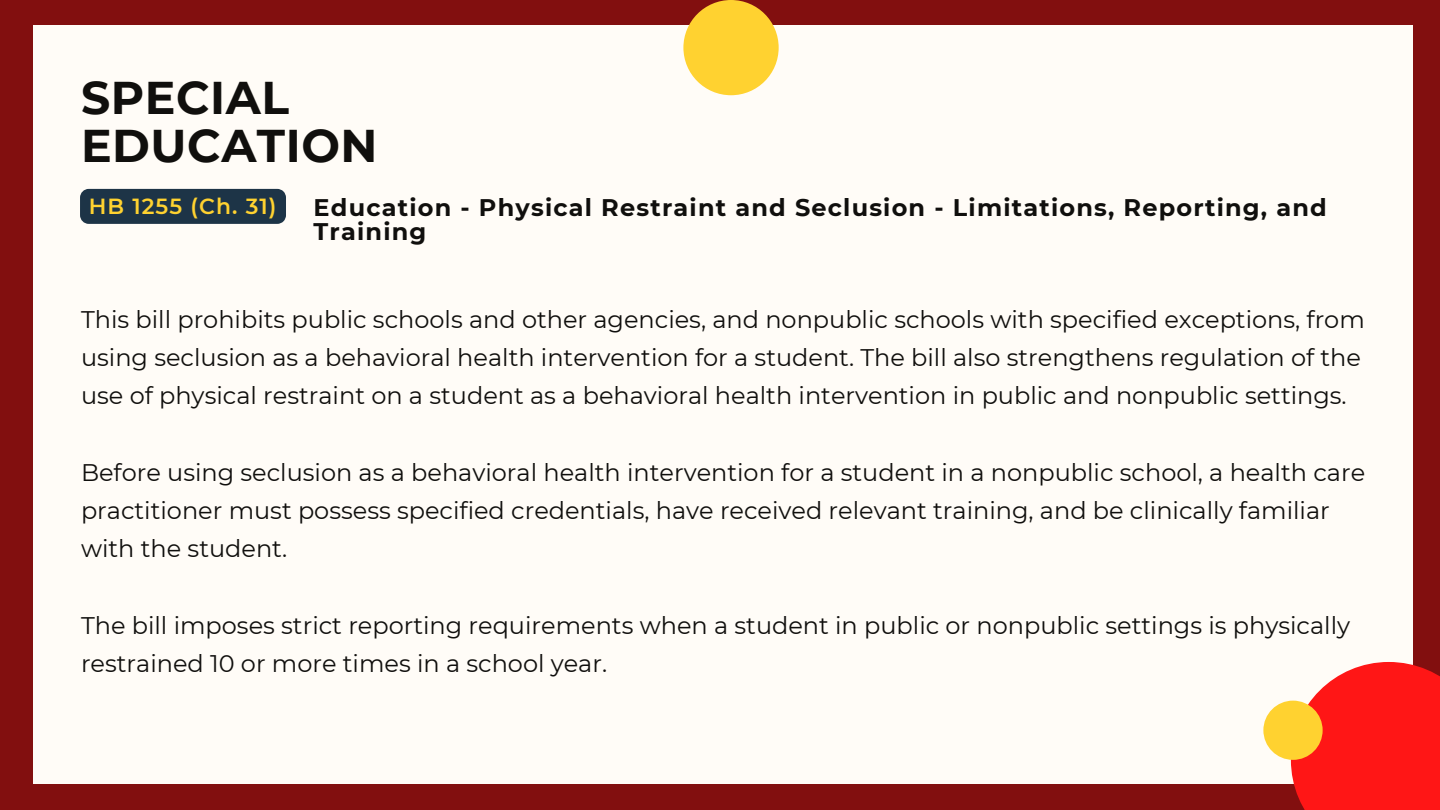
<style>
.page{position:relative;width:1440px;height:810px;background:#820f0f}
.page>*{position:absolute;margin:0;border:0;box-sizing:border-box;transform-origin:0 0}
.t1{font:700 45.8px/48px "Montserrat";letter-spacing:.01em;color:#100f0d}
.t2{font:24px/38.2px "Montserrat";color:#100f0d}
.t3{font:700 24px/24px "Montserrat";letter-spacing:.05em;color:#100f0d}
.t4{font:600 21.8px "Montserrat";letter-spacing:.05em;color:#ffd230}
</style>
<div class="page">
<div style="left:33px;top:26px;width:1380px;height:758px;background:#fffcf7"></div>
<div style="left:80px;top:189px;width:206px;height:35px;background:#1d3447"></div>
<div style="left:683px;top:0;width:96px;height:95px;background:#ffd230;border-radius:50%"></div>
<svg style="left:1291px;top:662px;width:149px;height:148px;background:#fc2928"></svg>
<div style="left:1263px;top:701px;width:60px;height:59px;background:#ffd230;border-radius:50%"></div>
<h1 class="t1" style="left:81px;top:73px;width:298px">SPECIAL<br>EDUCATION</h1>
<p class="t4" style="left:89px;top:193px;width:189px">HB 1255 (Ch. 31)</p>
<p class="t3" style="left:314px;top:195px;width:1015px">Education - Physical Restraint and Seclusion - Limitations, Reporting, and<br>Training</p>
<p class="t2" style="left:81px;top:300px;width:1285px">This bill prohibits public schools and other agencies, and nonpublic schools with specified exceptions, from using seclusion as a behavioral health intervention for a student. The bill also strengthens regulation of the use of physical restraint on a student as a behavioral health intervention in public and nonpublic settings.</p>
<p class="t2" style="left:81px;top:453px;width:1286px">Before using seclusion as a behavioral health intervention for a student in a nonpublic school, a health care practitioner must possess specified credentials, have received relevant training, and be clinically familiar with the student.</p>
<p class="t2" style="left:81px;top:606px;width:1271px">The bill imposes strict reporting requirements when a student in public or nonpublic settings is physically restrained 10 or more times in a school year.</p>
</div>
